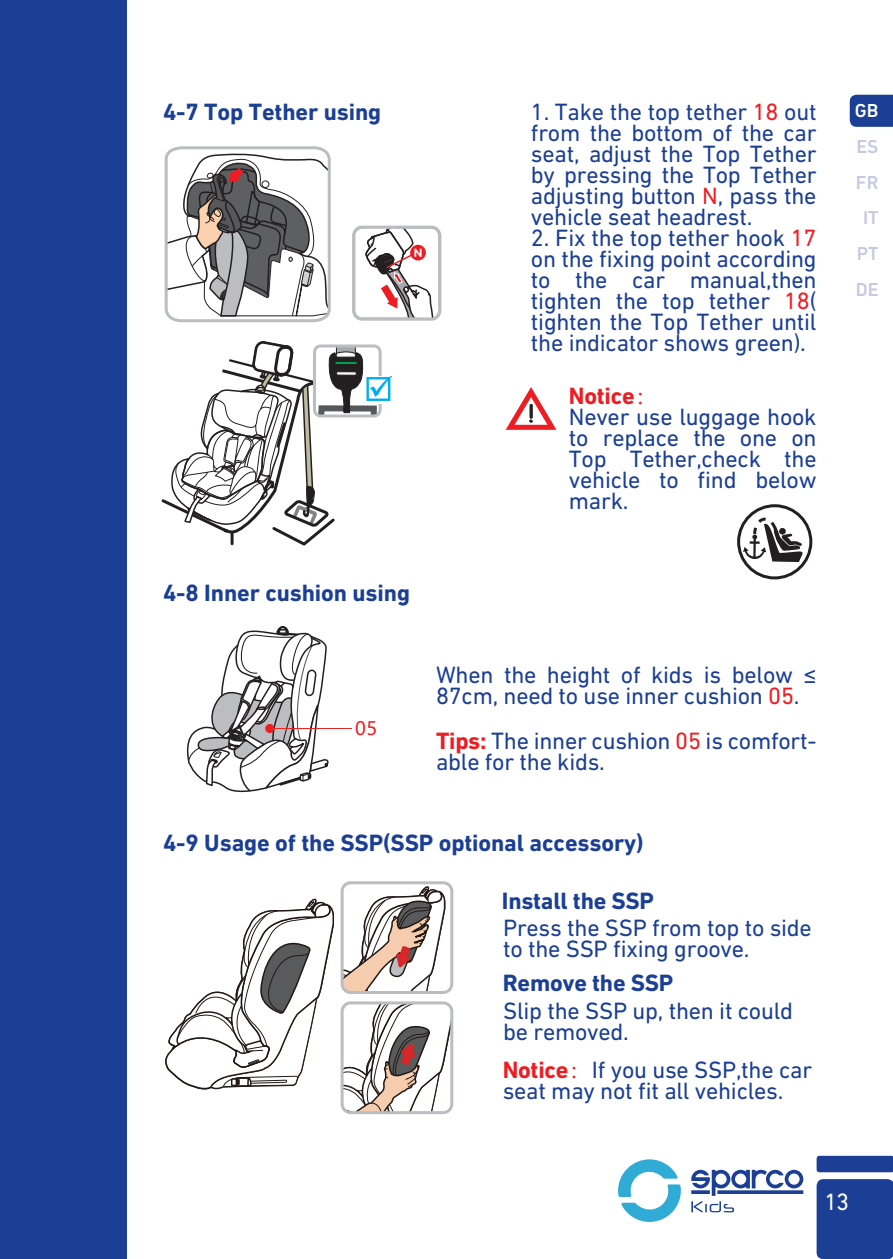
<style>
.page{position:relative;width:893px;height:1259px;background:#fff}
.page>*{position:absolute;margin:0;border:0;box-sizing:border-box;transform-origin:0 0}
.t1{font:24px/21px "DIN Next LT Pro";letter-spacing:-.01em;color:#1b3f94}
.t2{font:700 24px "DIN Next LT Pro";letter-spacing:-.005em;color:#1b3f94}
.t3{font:24px "DIN Next LT Pro";color:#fff}
.t4{font:500 19.2px/35.7px "DIN Next LT Pro";color:#c7c8e2;text-align:center}
.t5{font:500 19.2px "DIN Next LT Pro";color:#fff}
.t6{font:18.3px "Microsoft Ya Hei";color:#ee1d23}
.t7{font:11.7px "FZY4 JW GB1 0";color:#fff}
.s1{color:#ee1d23}
.s2{font-weight:700;color:#ee1d23}
.s3{font-family:"Adobe Song Std";font-weight:300;color:#ee1d23}
</style>
<div class="page">
<div style="left:0;top:1px;width:127px;height:1258px;background:#1b3f94"></div>
<svg style="left:691px;top:1169px;width:112px;height:26px"></svg>
<svg style="left:618px;top:1159px;width:63px;height:63px"></svg>
<svg style="left:691px;top:1201px;width:43px;height:11px"></svg>
<svg style="left:850px;top:95px;width:43px;height:32px"></svg>
<div style="left:817px;top:1179px;width:76px;height:80px;background:#1b3f94;border-radius:7px"></div>
<div style="left:817px;top:1155px;width:76px;height:17px;background:#1b3f94;border-radius:3px"></div>
<svg style="left:506px;top:387px;width:50px;height:43px"></svg>
<svg style="left:738px;top:505px;width:73px;height:73px"></svg>
<div style="left:737px;top:504px;width:76px;height:76px;border:3px solid #231f20;border-radius:50%"></div>
<svg style="left:743px;top:511px;width:62px;height:51px"></svg>
<div style="left:341px;top:881px;width:112px;height:113px;border:3px solid #bcbdc0;border-radius:8px"></div>
<svg style="left:165px;top:886px;width:287px;height:224px"></svg>
<div style="left:341px;top:1001px;width:112px;height:113px;border:3px solid #bcbdc0;border-radius:8px"></div>
<svg style="left:161px;top:146px;width:279px;height:400px"></svg>
<hr style="left:270px;top:728px;width:82px;height:1px;background:#e62725">
<svg style="left:186px;top:626px;width:142px;height:167px"></svg>
<p class="t2" style="left:163px;top:98px;width:220px">4-7 Top Tether using</p>
<p class="t7" style="left:414px;top:246px;width:10px">N</p>
<p class="t1" style="left:531px;top:101px;width:287px;text-align:justify">1. Take the top tether <span class="s1">18</span> out from the bottom of the car seat, adjust the Top Tether by pressing the Top Tether adjusting button <span class="s1">N</span>, pass the vehicle seat headrest.</p>
<p class="t1" style="left:531px;top:227px;width:287px;text-align:justify">2. Fix the top tether hook <span class="s1">17 </span>on the fixing point according to the car manual,then tighten the top tether <span class="s1">18</span>( tighten the Top Tether until the indicator shows green).</p>
<p class="t1" style="left:569px;top:385px;width:249px"><span class="s2">Notice</span><span class="s3">：<br></span>Never use luggage hook to replace the one on<br>Top Tether,check the vehicle to find below mark.</p>
<p class="t2" style="left:163px;top:578px;width:248px">4-8 Inner cushion using</p>
<p class="t6" style="left:355px;top:715px;width:24px">05</p>
<p class="t1" style="left:436px;top:663px;width:382px">When the height of kids is below ≤<br>87cm, need to use inner cushion <span class="s1">05</span>.</p>
<p class="t1" style="left:436px;top:729px;width:382px"><span class="s2">Tips:</span> The inner cushion <span class="s1">05</span> is comfort&shy;able for the kids.</p>
<p class="t2" style="left:163px;top:829px;width:482px">4-9 Usage of the SSP(SSP optional accessory)</p>
<p class="t2" style="left:502px;top:886px;width:154px">Install the SSP</p>
<p class="t1" style="left:503px;top:916px;width:310px">Press the SSP from top to side to the SSP fixing groove.</p>
<p class="t2" style="left:503px;top:968px;width:172px">Remove the SSP</p>
<p class="t1" style="left:503px;top:1000px;width:291px">Slip the SSP up, then it could be removed.</p>
<p class="t1" style="left:503px;top:1059px;width:311px"><span class="s2">Notice</span><span class="s3">：</span>If you use SSP,the car seat may not fit all vehicles.</p>
<p class="t5" style="left:855px;top:99px;width:25px">GB</p>
<p class="t4" style="left:856px;top:128px;width:24px">ES<br>FR<br>IT<br>PT<br>DE</p>
<p class="t3" style="left:824px;top:1187px;width:26px">13</p>
</div>
